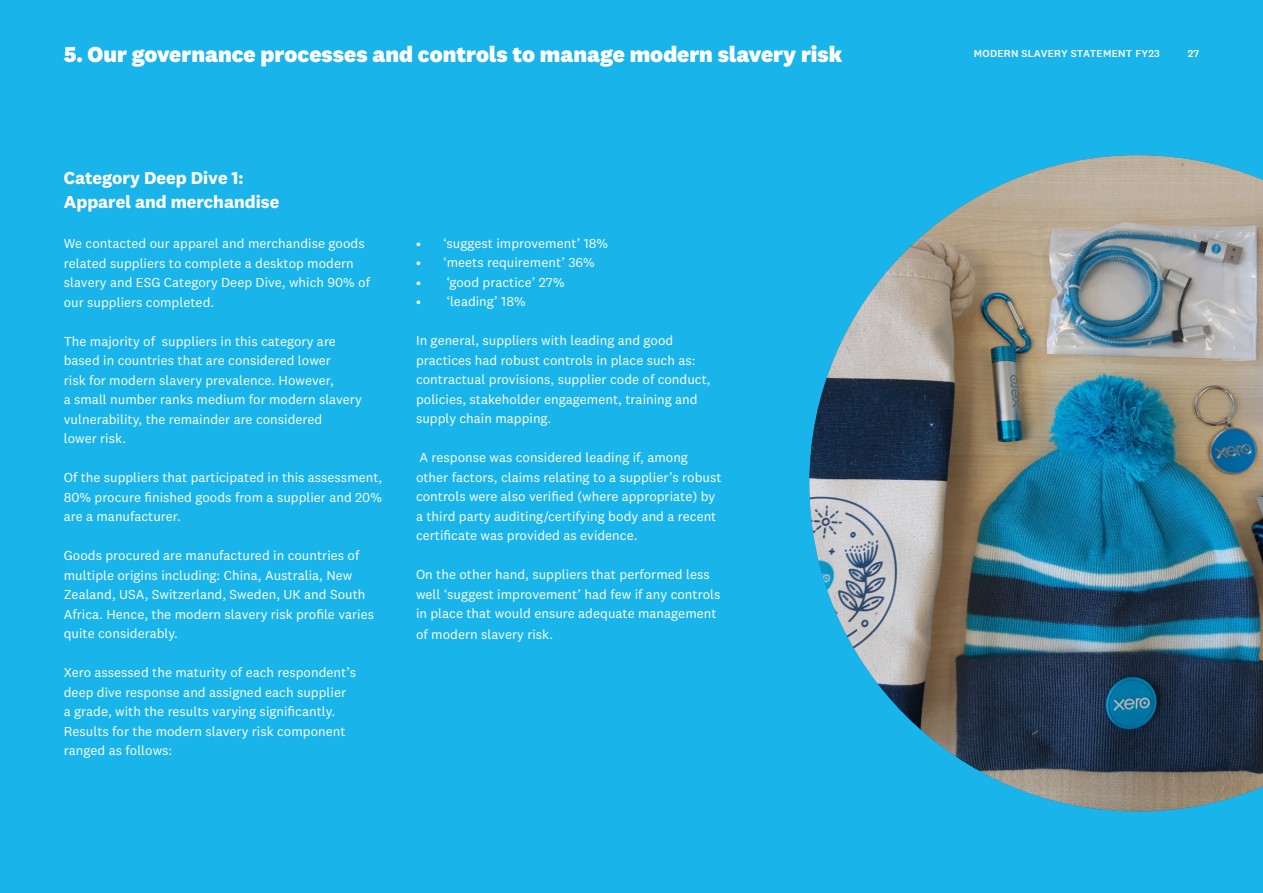
<style>
.page{position:relative;width:1263px;height:893px;background:#19b4e9}
.page>*{position:absolute;margin:0;border:0;box-sizing:border-box;transform-origin:0 0}
.t1{font:800 22.5px "National 2";color:#fff}
.t2{font:700 18px/24px "National 2";color:#fff}
.t3{font:13.5px/19.5px "National 2";color:#fff}
.t4{font:500 10.5px "National 2";letter-spacing:.025em;color:#fff}
</style>
<div class="page">
<img style="left:809px;top:155px;width:454px;height:656px">
<h1 class="t1" style="left:64px;top:40px;width:780px">5. Our governance processes and controls to manage modern slavery risk</h1>
<p class="t4" style="left:974px;top:47px;width:188px">MODERN SLAVERY STATEMENT FY23</p>
<p class="t4" style="left:1188px;top:47px;width:13px">27</p>
<h2 class="t2" style="left:64px;top:165px;width:217px">Category Deep Dive 1:<br>Apparel and merchandise</h2>
<p class="t3" style="left:64px;top:234px;width:308px">We contacted our apparel and merchandise goods related suppliers to complete a desktop modern slavery and ESG Category Deep Dive, which 90% of our suppliers completed.</p>
<p class="t3" style="left:64px;top:331px;width:300px">The majority of suppliers in this category are based in countries that are considered lower<br>risk for modern slavery prevalence. However,<br>a small number ranks medium for modern slavery vulnerability, the remainder are considered<br>lower risk.</p>
<p class="t3" style="left:64px;top:468px;width:320px;text-align:justify">Of the suppliers that participated in this assessment, 80% procure finished goods from a supplier and 20% are a manufacturer.</p>
<p class="t3" style="left:64px;top:546px;width:312px">Goods procured are manufactured in countries of multiple origins including: China, Australia, New Zealand, USA, Switzerland, Sweden, UK and South Africa. Hence, the modern slavery risk profile varies quite considerably.</p>
<p class="t3" style="left:64px;top:663px;width:294px">Xero assessed the maturity of each respondent’s deep dive response and assigned each supplier a grade, with the results varying significantly.<br>Results for the modern slavery risk component ranged as follows:</p>
<p class="t3" style="left:416px;top:233px;width:194px">• ‘suggest improvement’ 18%</p>
<p class="t3" style="left:416px;top:253px;width:180px">• ‘meets requirement’ 36%</p>
<p class="t3" style="left:416px;top:272px;width:150px">• ‘good practice’ 27%</p>
<p class="t3" style="left:416px;top:292px;width:111px">• ‘leading’ 18%</p>
<p class="t3" style="left:416px;top:331px;width:296px">In general, suppliers with leading and good practices had robust controls in place such as: contractual provisions, supplier code of conduct, policies, stakeholder engagement, training and supply chain mapping.</p>
<p class="t3" style="left:416px;top:448px;width:307px">A response was considered leading if, among<br>other factors, claims relating to a supplier’s robust controls were also verified (where appropriate) by a third party auditing/certifying body and a recent certificate was provided as evidence.</p>
<p class="t3" style="left:416px;top:565px;width:306px">On the other hand, suppliers that performed less well ‘suggest improvement’ had few if any controls in place that would ensure adequate management</p>
<p class="t3" style="left:416px;top:625px;width:139px">of modern slavery risk.</p>
</div>
